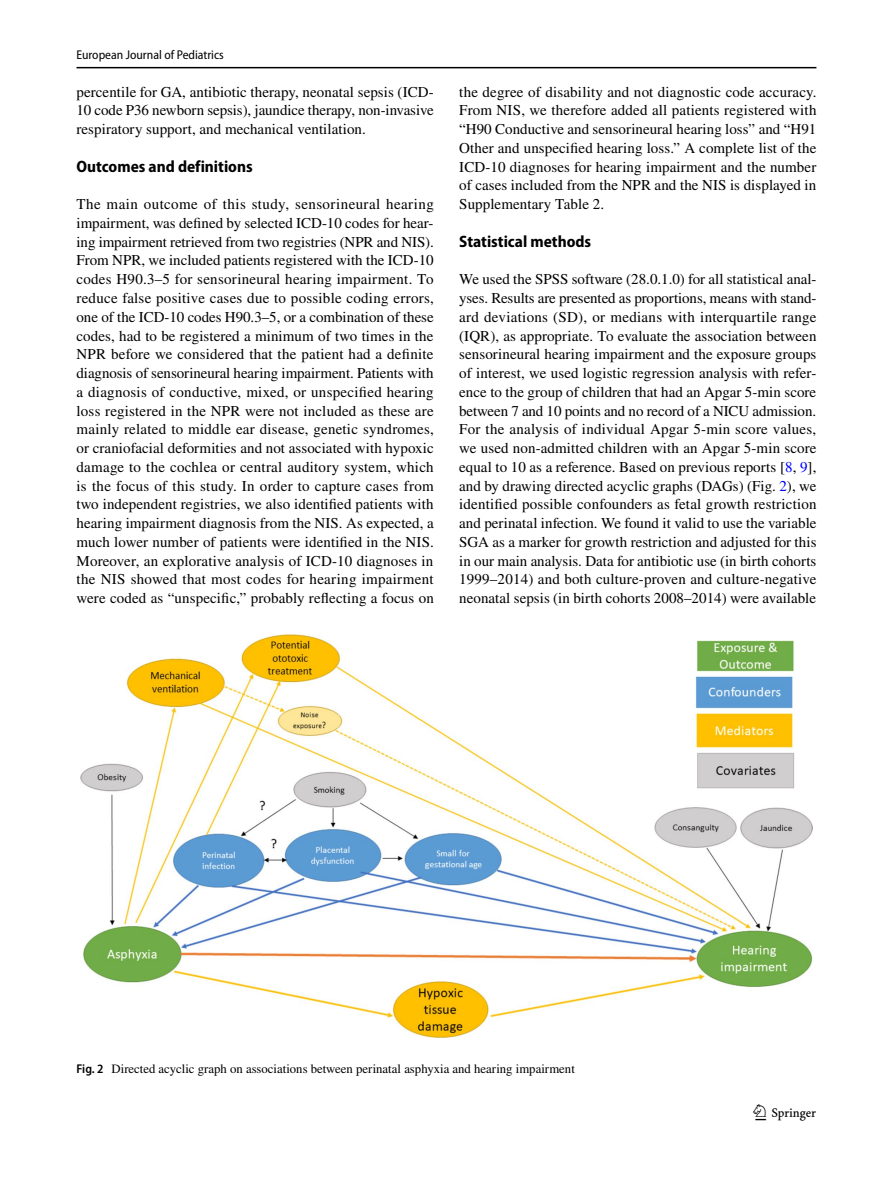
<style>
.page{position:relative;width:893px;height:1187px;background:#fff}
.page>*{position:absolute;margin:0;border:0;box-sizing:border-box;transform-origin:0 0}
.t1{font:22.5px "Springnew Regular 3";color:#000}
.t2{font:700 semi-condensed 16.5px "Myriad Pro";color:#000}
.t3{font:15px/18.8px "STIX";letter-spacing:.005em;color:#000;text-align:justify}
.t4{font:12.75px "STIX";color:#000}
.t5{font:semi-condensed 12.75px "Myriad Pro";color:#000}
.s1{color:#00f}
.s2{font-family:"Myriad Pro";font-weight:600;font-stretch:semi-condensed}
</style>
<div class="page">
<hr style="left:77px;top:67px;width:739px;height:1px;background:#000">
<img style="left:80px;top:634px;width:732px;height:403px">
<p class="t5" style="left:77px;top:48px;width:149px">European Journal of Pediatrics</p>
<p class="t3" style="left:77px;top:83px;width:359px">percentile for GA, antibiotic therapy, neonatal sepsis (ICD-10 code P36 newborn sepsis), jaundice therapy, non-invasive respiratory support, and mechanical ventilation.</p>
<p class="t2" style="left:77px;top:157px;width:178px">Outcomes and definitions</p>
<p class="t3" style="left:77px;top:196px;width:359px">The main outcome of this study, sensorineural hearing impairment, was defined by selected ICD-10 codes for hear&shy;ing impairment retrieved from two registries (NPR and NIS).<br>From NPR, we included patients registered with the ICD-10 codes H90.3–5 for sensorineural hearing impairment. To reduce false positive cases due to possible coding errors, one of the ICD-10 codes H90.3–5, or a combination of these codes, had to be registered a minimum of two times in the NPR before we considered that the patient had a definite diagnosis of sensorineural hearing impairment. Patients with a diagnosis of conductive, mixed, or unspecified hearing loss registered in the NPR were not included as these are mainly related to middle ear disease, genetic syndromes, or craniofacial deformities and not associated with hypoxic damage to the cochlea or central auditory system, which is the focus of this study. In order to capture cases from two independent registries, we also identified patients with hearing impairment diagnosis from the NIS. As expected, a much lower number of patients were identified in the NIS.<br>Moreover, an explorative analysis of ICD-10 diagnoses in the NIS showed that most codes for hearing impairment were coded as “unspecific,” probably reflecting a focus on</p>
<p class="t3" style="left:459px;top:83px;width:359px">the degree of disability and not diagnostic code accuracy.<br>From NIS, we therefore added all patients registered with “H90 Conductive and sensorineural hearing loss” and “H91<br>Other and unspecified hearing loss.” A complete list of the ICD-10 diagnoses for hearing impairment and the number of cases included from the NPR and the NIS is displayed in Supplementary Table 2.</p>
<p class="t2" style="left:459px;top:232px;width:133px">Statistical methods</p>
<p class="t3" style="left:459px;top:271px;width:359px">We used the SPSS software (28.0.1.0) for all statistical anal&shy;yses. Results are presented as proportions, means with stand&shy;ard deviations (SD), or medians with interquartile range (IQR), as appropriate. To evaluate the association between sensorineural hearing impairment and the exposure groups of interest, we used logistic regression analysis with refer&shy;ence to the group of children that had an Apgar 5-min score between 7 and 10 points and no record of a NICU admission.<br>For the analysis of individual Apgar 5-min score values, we used non-admitted children with an Apgar 5-min score equal to 10 as a reference. Based on previous reports [<span class="s1">8</span>, <span class="s1">9</span>], and by drawing directed acyclic graphs (DAGs) (Fig. <span class="s1">2</span>), we identified possible confounders as fetal growth restriction and perinatal infection. We found it valid to use the variable SGA as a marker for growth restriction and adjusted for this in our main analysis. Data for antibiotic use (in birth cohorts 1999–2014) and both culture-proven and culture-negative neonatal sepsis (in birth cohorts 2008–2014) were available</p>
<p class="t4" style="left:77px;top:1059px;width:500px"><span class="s2">Fig. 2</span> Directed acyclic graph on associations between perinatal asphyxia and hearing impairment</p>
<h1 class="t1" style="left:755px;top:1104px;width:62px">1 3</h1>
</div>
